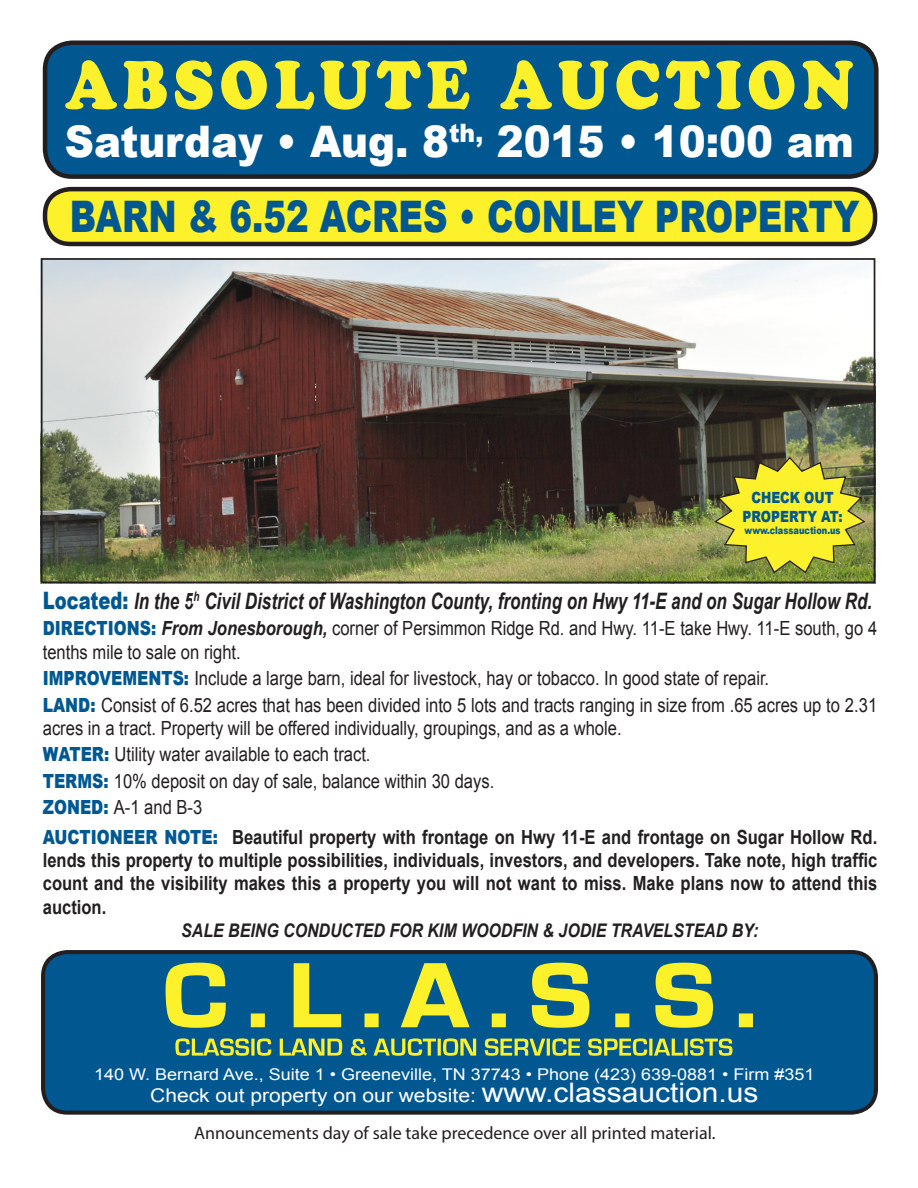
<style>
.page{position:relative;width:918px;height:1188px;background:#fff}
.page>*{position:absolute;margin:0;border:0;box-sizing:border-box;transform-origin:0 0}
.t1{font:67.5px "Cooper Black Std";letter-spacing:.1em;color:#fcf12a;scale:.88 1}
.t2{font:900 43.5px "Arial";color:#fff;scale:.93 1}
.t3{font:900 43.5px "Arial";color:#015891;scale:.78 1}
.t4{font:italic 700 22.65px "Arial";color:#231f20;scale:.75 1}
.t5{font:19.5px/23.4px "Arial";color:#231f20;scale:.85 1}
.t6{font:700 19.5px/23.4px "Arial";color:#231f20;text-align:justify;scale:.85 1}
.t7{font:18.9px "Arial";color:#fff;scale:1.11 1}
.t8{font:italic 700 18.75px "Arial";color:#231f20;scale:.85 1}
.t9{font:18px "Myriad Pro";color:#231f20}
.t10{font:16.2px "Arial";color:#fff;scale:1.11 1}
.t11{font:900 15.45px "Arial";color:#015891;scale:.8 1}
.t12{font:900 10.35px "Arial";color:#015891;scale:.8 1}
.s1{font-weight:900;font-style:normal;font-size:24px;color:#015891}
.s2{font-weight:900;color:#015891}
.s3{font-weight:700;font-style:italic}
.s4{font-size:27px}
</style>
<div class="page">
<div style="left:45px;top:43px;width:831px;height:134px;background:#015891;border-radius:27px"></div>
<div style="left:43px;top:40px;width:836px;height:139px;border:4px solid #231f20;border-radius:27px"></div>
<div style="left:45px;top:189px;width:830px;height:55px;background:#fcf12a;border-radius:26px"></div>
<div style="left:43px;top:187px;width:834px;height:59px;border:4px solid #231f20;border-radius:26px"></div>
<div style="left:43px;top:952px;width:833px;height:161px;background:#015891;border-radius:24px"></div>
<div style="left:41px;top:950px;width:837px;height:165px;border:4px solid #231f20;border-radius:24px"></div>
<svg style="left:165px;top:962px;width:588px;height:66px"></svg>
<svg style="left:175px;top:1038px;width:558px;height:18px"></svg>
<img style="left:44px;top:261px;width:828px;height:195px">
<img style="left:40px;top:456px;width:836px;height:128px">
<p class="t1" style="left:65px;top:44px;width:897px">ABSOLUTE AUCTION</p>
<p class="t2" style="left:65px;top:110px;width:850px">Saturday • Aug. 8<sup>th,</sup> 2015 • 10:00 am</p>
<p class="t3" style="left:70px;top:185px;width:1014px">BARN &amp; 6.52 ACRES • CONLEY PROPERTY</p>
<p class="t11" style="left:751px;top:486px;width:104px">CHECK OUT</p>
<p class="t11" style="left:743px;top:505px;width:126px">PROPERTY AT:</p>
<p class="t12" style="left:745px;top:523px;width:122px">www.classauction.us</p>
<p class="t4" style="left:43px;top:586px;width:1108px"><span class="s1">Located:</span> In the 5<sup>h</sup> Civil District of Washington County, fronting on Hwy 11-E and on Sugar Hollow Rd.</p>
<p class="t5" style="left:43px;top:617px;width:983px"><span class="s2">DIRECTIONS:</span> <span class="s3">From Jonesborough,</span> corner of Persimmon Ridge Rd. and Hwy. 11-E take Hwy. 11-E south, go 4 tenths mile to sale on right.</p>
<p class="t5" style="left:43px;top:667px;width:856px"><span class="s2">IMPROVEMENTS:</span> Include a large barn, ideal for livestock, hay or tobacco. In good state of repair.</p>
<p class="t5" style="left:43px;top:693px;width:983px"><span class="s2">LAND:</span> Consist of 6.52 acres that has been divided into 5 lots and tracts ranging in size from .65 acres up to 2.31 acres in a tract. Property will be offered individually, groupings, and as a whole.</p>
<p class="t5" style="left:43px;top:743px;width:387px"><span class="s2">WATER:</span> Utility water available to each tract.</p>
<p class="t5" style="left:43px;top:769px;width:533px"><span class="s2">TERMS:</span> 10% deposit on day of sale, balance within 30 days.</p>
<p class="t5" style="left:43px;top:796px;width:189px"><span class="s2">ZONED:</span> A-1 and B-3</p>
<p class="t6" style="left:43px;top:826px;width:983px"><span class="s2">AUCTIONEER NOTE:</span> Beautiful property with frontage on Hwy 11-E and frontage on Sugar Hollow Rd. lends this property to multiple possibilities, individuals, investors, and developers. Take note, high traffic count and the visibility makes this a property you will not want to miss. Make plans now to attend this auction.</p>
<p class="t8" style="left:181px;top:918px;width:680px">SALE BEING CONDUCTED FOR KIM WOODFIN &amp; JODIE TRAVELSTEAD BY:</p>
<p class="t10" style="left:94px;top:1064px;width:651px">140 W. Bernard Ave., Suite 1 • Greeneville, TN 37743 • Phone (423) 639-0881 • Firm #351</p>
<p class="t7" style="left:150px;top:1083px;width:549px">Check out property on our website: <span class="s4">www.classauction.us</span></p>
<p class="t9" style="left:194px;top:1121px;width:523px">Announcements day of sale take precedence over all printed material.</p>
</div>
